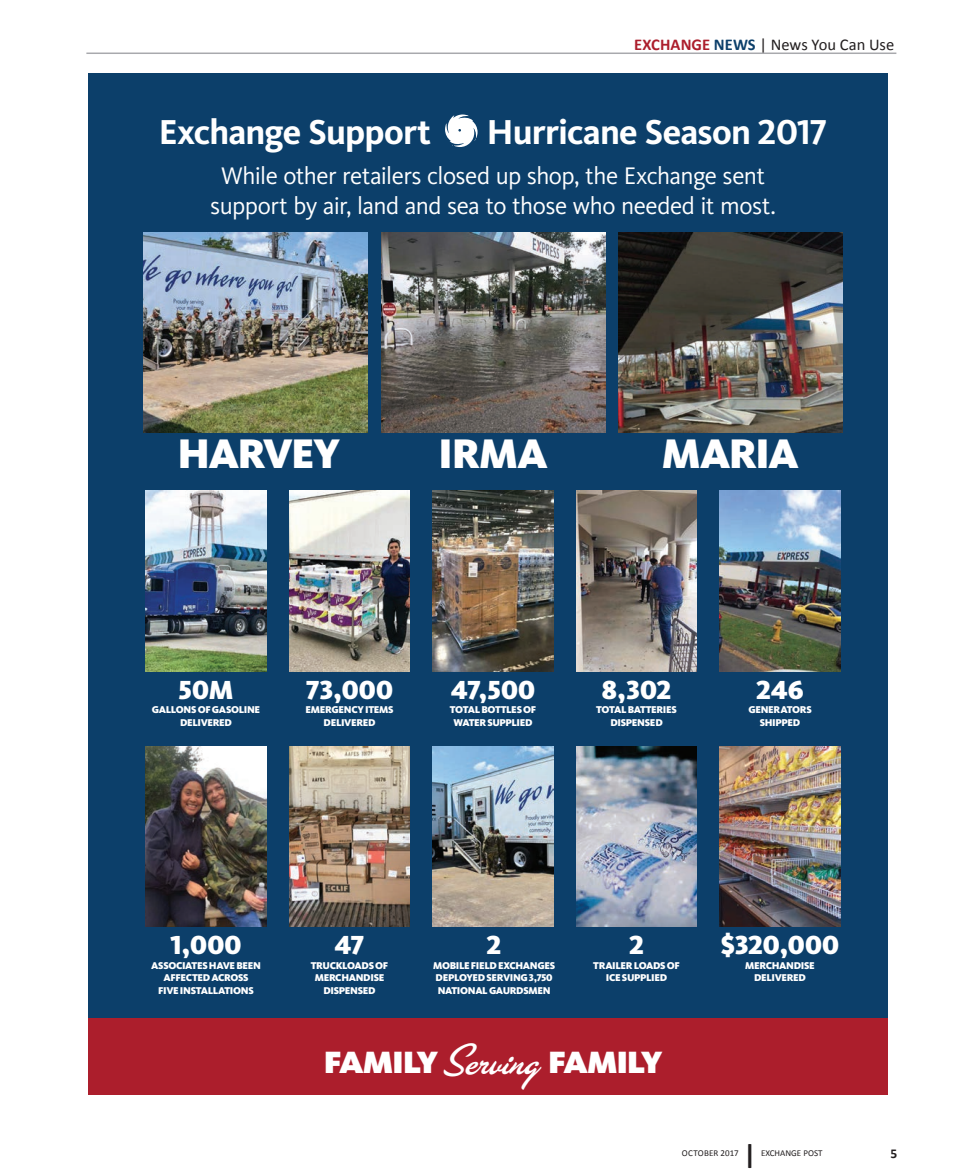
<style>
.page{position:relative;width:972px;height:1175px;background:#fff}
.page>*{position:absolute;margin:0;border:0;box-sizing:border-box;transform-origin:0 0}
.t1{font:42.9px "Kievit Black SC";letter-spacing:-.04em;color:#fff}
.t2{font:40.05px "Kievit Black SC";letter-spacing:-.05em;color:#fff}
.t3{font:700 35.85px "Kievit";letter-spacing:-.02em;color:#fff}
.t4{font:27.15px "Kievit Black SC";letter-spacing:-.005em;color:#fff}
.t5{font:700 27px "Calibri";color:#231f20}
.t6{font:24.9px/29.8px "Kievit";letter-spacing:-.025em;color:#fff;text-align:center}
.t7{font:16.5px "Calibri";color:#231f20}
.t8{font:700 13.5px "Calibri";color:#231f20}
.t9{font:10.2px/12.3px "Kievit Black SC";letter-spacing:-.035em;color:#fff;text-align:center}
.t10{font:9px "Calibri";color:#231f20}
.s1{font-weight:700;color:#ac1e2c}
.s2{font-weight:700;color:#0c3f6a}
.s3{font-family:"Kievit Bold SC";font-weight:400}
.s4{font-family:"Las Vegas OT Fabulous";font-size:44.85px}
</style>
<div class="page">
<hr style="left:86px;top:52px;width:810px;height:2px;background:#a8a9ad">
<div style="left:88px;top:1017px;width:799px;height:78px;background:#ac1e2c"></div>
<div style="left:88px;top:73px;width:799px;height:944px;background:#0c3f6a"></div>
<img style="left:144px;top:232px;width:223px;height:200px">
<img style="left:381px;top:232px;width:224px;height:200px">
<img style="left:619px;top:232px;width:223px;height:200px">
<img style="left:289px;top:491px;width:121px;height:180px">
<img style="left:146px;top:491px;width:120px;height:180px">
<img style="left:433px;top:491px;width:120px;height:180px">
<img style="left:576px;top:491px;width:121px;height:180px">
<img style="left:720px;top:491px;width:120px;height:180px">
<img style="left:289px;top:746px;width:121px;height:180px">
<img style="left:146px;top:746px;width:120px;height:180px">
<img style="left:433px;top:746px;width:120px;height:180px">
<img style="left:576px;top:746px;width:121px;height:180px">
<img style="left:720px;top:746px;width:120px;height:180px">
<svg style="left:445px;top:114px;width:33px;height:33px"></svg>
<h3 class="t7" style="left:634px;top:34px;width:262px"><span class="s1">EXCHANGE</span> <span class="s2">NEWS</span> | News You Can Use</h3>
<h3 class="t3" style="left:159px;top:110px;width:274px">Exchange Support</h3>
<h3 class="t3" style="left:487px;top:110px;width:342px">Hurricane Season <span class="s3">2017</span></h3>
<h3 class="t6" style="left:210px;top:161px;width:567px">While other retailers closed up shop, the Exchange sent support by air, land and sea to those who needed it most.</h3>
<h1 class="t1" style="left:178px;top:427px;width:164px">HARVEY</h1>
<h1 class="t1" style="left:438px;top:427px;width:111px">IRMA</h1>
<h1 class="t1" style="left:662px;top:427px;width:139px">MARIA</h1>
<h3 class="t4" style="left:179px;top:673px;width:56px">50M</h3>
<h3 class="t4" style="left:306px;top:673px;width:89px">73,000</h3>
<h3 class="t4" style="left:451px;top:673px;width:86px">47,500</h3>
<h3 class="t4" style="left:602px;top:673px;width:71px">8,302</h3>
<h3 class="t4" style="left:756px;top:673px;width:49px">246</h3>
<p class="t9" style="left:152px;top:703px;width:110px">GALLONS OF GASOLINE<br>DELIVERED</p>
<p class="t9" style="left:450px;top:703px;width:88px">TOTAL BOTTLES OF<br>WATER SUPPLIED</p>
<p class="t9" style="left:596px;top:703px;width:82px">TOTAL BATTERIES<br>DISPENSED</p>
<p class="t9" style="left:748px;top:703px;width:65px">GENERATORS<br>SHIPPED</p>
<p class="t9" style="left:306px;top:703px;width:90px">EMERGENCY ITEMS<br>DELIVERED</p>
<h3 class="t4" style="left:171px;top:928px;width:73px">1,000</h3>
<h3 class="t4" style="left:334px;top:928px;width:32px">47</h3>
<p class="t9" style="left:151px;top:959px;width:111px">ASSOCIATES HAVE BEEN<br>AFFECTED ACROSS<br>FIVE INSTALLATIONS</p>
<p class="t9" style="left:311px;top:959px;width:79px">TRUCKLOADS OF<br>MERCHANDISE<br>DISPENSED</p>
<h3 class="t4" style="left:487px;top:928px;width:16px">2</h3>
<h3 class="t4" style="left:629px;top:928px;width:16px">2</h3>
<h3 class="t4" style="left:721px;top:928px;width:120px">$320,000</h3>
<p class="t9" style="left:745px;top:959px;width:71px">MERCHANDISE<br>DELIVERED</p>
<p class="t9" style="left:433px;top:959px;width:124px;text-align:left">MOBILE FIELD EXCHANGES<br>DEPLOYED SERVING 3,750<br>NATIONAL GAURDSMEN</p>
<p class="t9" style="left:593px;top:959px;width:88px">TRAILER LOADS OF<br>ICE SUPPLIED</p>
<h2 class="t2" style="left:323px;top:1034px;width:341px">family <span class="s4">Serving</span> family</h2>
<p class="t10" style="left:682px;top:1147px;width:58px">OCTOBER 2017</p>
<h3 class="t5" style="left:744px;top:1137px;width:14px">|</h3>
<p class="t10" style="left:761px;top:1147px;width:63px">EXCHANGE POST</p>
<h3 class="t8" style="left:891px;top:1144px;width:8px">5</h3>
</div>
